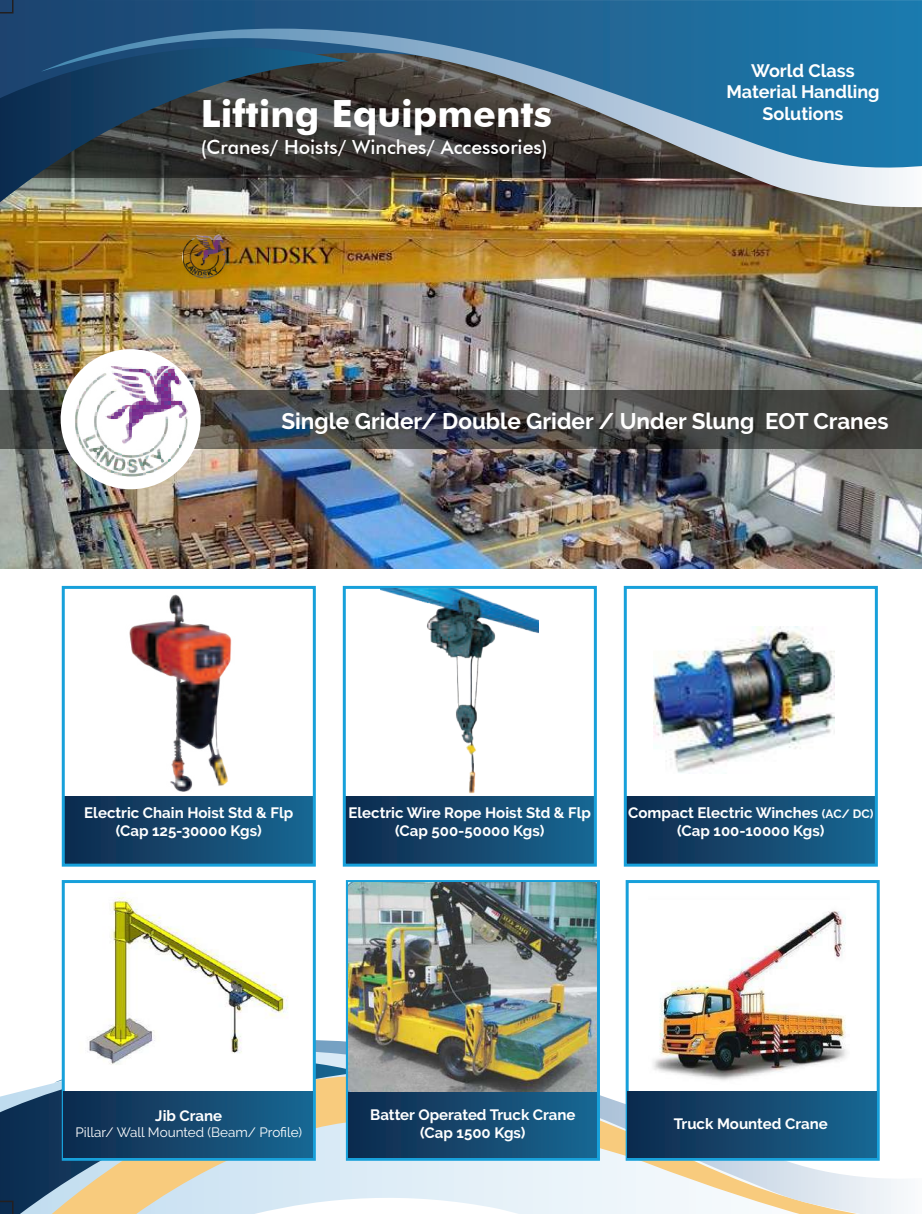
<style>
.page{position:relative;width:922px;height:1214px;background:#fff}
.page>*{position:absolute;margin:0;border:0;box-sizing:border-box;transform-origin:0 0}
.t1{font:700 37.5px "Futura BT";color:#fff}
.t2{font:700 22.5px "Raleway";color:#fff}
.t3{font:500 19.5px "Futura BT";color:#fff}
.t4{font:700 18px/21.6px "Raleway";color:#fff;text-align:center}
.t5{font:700 15px/18px "Raleway";color:#fff;text-align:center}
.t6{font:13.5px "Raleway";color:#fff}
.s1{font-size:12px}
</style>
<div class="page">
<svg style="left:0;top:1083px;width:54px;height:131px;background:#355574"></svg>
<img style="left:0;top:202px;width:922px;height:366px">
<svg style="left:0;top:390px;width:922px;height:58px;background:#434445"></svg>
<svg style="left:54px;top:1039px;width:850px;height:175px"></svg>
<svg style="left:0;top:0;width:922px;height:47px;background:#1e5e8c"></svg>
<svg style="left:41px;top:29px;width:881px;height:180px;background:#4a6b7f"></svg>
<div style="left:61px;top:349px;width:140px;height:140px;background:#fff;border-radius:50%"></div>
<img style="left:68px;top:363px;width:131px;height:120px">
<svg style="left:0;top:47px;width:349px;height:155px;background:#344653"></svg>
<div style="left:63px;top:797px;width:251px;height:68px;background:linear-gradient(to right,#0f294c,#196792)"></div>
<div style="left:62px;top:586px;width:254px;height:280px;border:3px solid #17a0da"></div>
<div style="left:344px;top:797px;width:251px;height:68px;background:linear-gradient(to right,#0f294c,#196792)"></div>
<div style="left:343px;top:586px;width:254px;height:280px;border:3px solid #17a0da"></div>
<div style="left:625px;top:797px;width:251px;height:68px;background:linear-gradient(to right,#0f294c,#196792)"></div>
<div style="left:624px;top:586px;width:254px;height:280px;border:3px solid #17a0da"></div>
<div style="left:62px;top:880px;width:254px;height:280px;background:#fff;border:3px solid #17a0da"></div>
<div style="left:63px;top:1091px;width:250px;height:66px;background:linear-gradient(to right,#0f294c,#196792)"></div>
<svg style="left:346px;top:880px;width:254px;height:280px;background:#2997c5"></svg>
<div style="left:349px;top:1091px;width:248px;height:66px;background:linear-gradient(to right,#0f294c,#196792)"></div>
<div style="left:626px;top:880px;width:254px;height:280px;background:#fff;border:3px solid #17a0da"></div>
<div style="left:627px;top:1091px;width:250px;height:66px;background:linear-gradient(to right,#0f294c,#196792)"></div>
<img style="left:129px;top:594px;width:103px;height:198px">
<img style="left:380px;top:589px;width:159px;height:208px">
<img style="left:87px;top:893px;width:201px;height:172px">
<img style="left:178px;top:230px;width:55px;height:54px">
<img style="left:349px;top:883px;width:248px;height:208px">
<img style="left:653px;top:911px;width:194px;height:170px">
<img style="left:653px;top:626px;width:182px;height:147px">
<svg style="left:0;top:1199px;width:14px;height:15px"></svg>
<svg style="left:0;top:0;width:14px;height:14px"></svg>
<p class="t4" style="left:726px;top:60px;width:155px">World Class<br>Material Handling</p>
<h1 class="t1" style="left:201px;top:90px;width:353px">Lifting Equipments</h1>
<p class="t4" style="left:762px;top:103px;width:83px">Solutions</p>
<h3 class="t3" style="left:201px;top:135px;width:348px">(Cranes/ Hoists/ Winches/ Accessories)</h3>
<h2 class="t2" style="left:281px;top:408px;width:609px">Single Grider/ Double Grider / Under Slung EOT Cranes</h2>
<p class="t5" style="left:84px;top:803px;width:211px">Electric Chain Hoist Std &amp; Flp (Cap 125-30000 Kgs)</p>
<p class="t5" style="left:348px;top:803px;width:244px">Electric Wire Rope Hoist Std &amp; Flp (Cap 500-50000 Kgs)</p>
<p class="t5" style="left:628px;top:803px;width:247px">Compact Electric Winches <span class="s1">(AC/ DC) </span>(Cap 100-10000 Kgs)</p>
<p class="t5" style="left:155px;top:1106px;width:68px">Jib Crane</p>
<p class="t6" style="left:75px;top:1124px;width:228px">Pillar/ Wall Mounted (Beam/ Profile)</p>
<p class="t5" style="left:370px;top:1105px;width:207px">Batter Operated Truck Crane (Cap 1500 Kgs)</p>
<p class="t5" style="left:674px;top:1114px;width:155px">Truck Mounted Crane</p>
</div>
